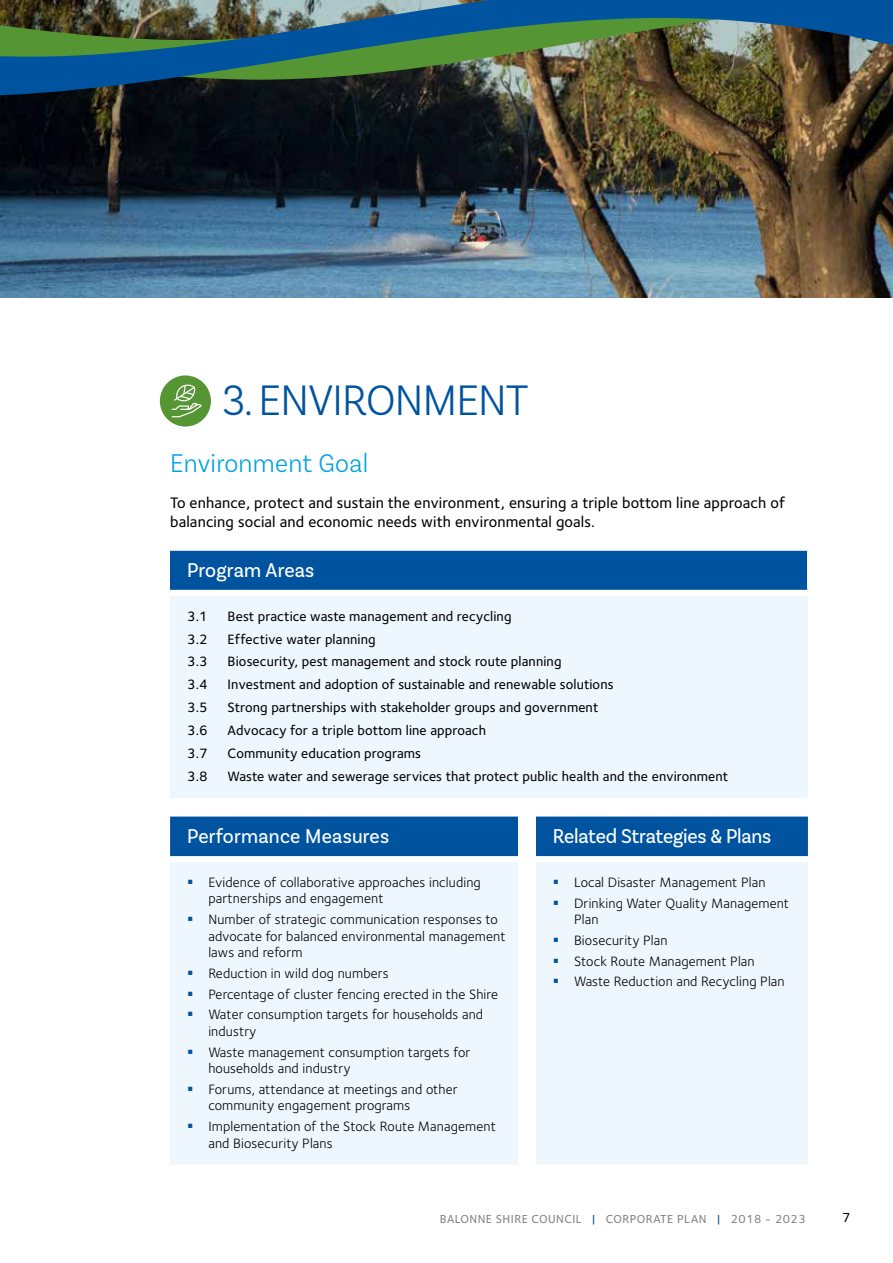
<style>
.page{position:relative;width:893px;height:1263px;background:#fff}
.page>*{position:absolute;margin:0;border:0;box-sizing:border-box;transform-origin:0 0}
.t1{font:300 45px "Basic Sans Narrow";letter-spacing:-.015em;color:#00539f}
.t2{font:300 27px "Basic Sans Narrow";letter-spacing:.01em;color:#00a1e4}
.t3{font:21px "Basic Sans Narrow";color:#fff}
.t4{font:500 15.75px/18.8px "Foundry Sterling";letter-spacing:.01em;color:#000}
.t5{font:14.1px/16.5px "Foundry Sterling";letter-spacing:.01em;color:#000}
.t6{font:500 14.1px "Foundry Sterling";letter-spacing:.01em;color:#000}
.t7{font:500 13.5px "Foundry Sterling";color:#000}
.t8{font:500 12px "Foundry Sterling";letter-spacing:.04em;color:#808285}
.s1{color:#00539f}
</style>
<div class="page">
<img style="left:0;top:125px;width:893px;height:172px">
<div style="left:170px;top:550px;width:637px;height:43px;background:#00539f"></div>
<div style="left:170px;top:593px;width:637px;height:205px;background:#eef7fd"></div>
<hr style="left:170px;top:550px;width:638px;height:1px;background:#fff">
<div style="left:170px;top:590px;width:638px;height:6px;background:#fff"></div>
<div style="left:170px;top:816px;width:638px;height:40px;background:#00539f"></div>
<div style="left:519px;top:816px;width:17px;height:43px;background:#fff"></div>
<div style="left:170px;top:862px;width:638px;height:303px;background:#eef7fd"></div>
<div style="left:519px;top:859px;width:17px;height:306px;background:#fff"></div>
<hr style="left:518px;top:816px;width:1px;height:40px;background:#fff">
<div style="left:160px;top:375px;width:51px;height:52px;background:#559534;border-radius:50%"></div>
<svg style="left:172px;top:384px;width:30px;height:33px"></svg>
<img style="left:0;top:0;width:893px;height:125px">
<h1 class="t1" style="left:222px;top:376px;width:308px">3. ENVIRONMENT</h1>
<h2 class="t2" style="left:170px;top:449px;width:200px">Environment Goal</h2>
<p class="t4" style="left:170px;top:493px;width:616px">To enhance, protect and sustain the environment, ensuring a triple bottom line approach of balancing social and economic needs with environmental goals.</p>
<h3 class="t3" style="left:187px;top:559px;width:129px">Program Areas</h3>
<p class="t6" style="left:187px;top:608px;width:22px">3.1</p>
<p class="t6" style="left:228px;top:608px;width:285px">Best practice waste management and recycling</p>
<p class="t6" style="left:187px;top:630px;width:22px">3.2</p>
<p class="t6" style="left:228px;top:630px;width:150px">Effective water planning</p>
<p class="t6" style="left:187px;top:653px;width:22px">3.3</p>
<p class="t6" style="left:228px;top:653px;width:335px">Biosecurity, pest management and stock route planning</p>
<p class="t6" style="left:187px;top:676px;width:22px">3.4</p>
<p class="t6" style="left:228px;top:676px;width:387px">Investment and adoption of sustainable and renewable solutions</p>
<p class="t6" style="left:187px;top:699px;width:22px">3.5</p>
<p class="t6" style="left:228px;top:699px;width:372px">Strong partnerships with stakeholder groups and government</p>
<p class="t6" style="left:187px;top:722px;width:22px">3.6</p>
<p class="t6" style="left:228px;top:722px;width:260px">Advocacy for a triple bottom line approach</p>
<p class="t6" style="left:187px;top:745px;width:22px">3.7</p>
<p class="t6" style="left:228px;top:745px;width:195px">Community education programs</p>
<p class="t6" style="left:187px;top:768px;width:22px">3.8</p>
<p class="t6" style="left:228px;top:768px;width:502px">Waste water and sewerage services that protect public health and the environment</p>
<h3 class="t3" style="left:187px;top:825px;width:204px">Performance Measures</h3>
<h3 class="t3" style="left:553px;top:825px;width:220px">Related Strategies &amp; Plans</h3>
<p class="t5" style="left:208px;top:874px;width:274px;text-indent:-21px"><span class="s1">▪</span> Evidence of collaborative approaches including partnerships and engagement</p>
<p class="t5" style="left:208px;top:911px;width:299px;text-indent:-21px"><span class="s1">▪</span> Number of strategic communication responses to advocate for balanced environmental management laws and reform</p>
<p class="t5" style="left:187px;top:965px;width:203px"><span class="s1">▪</span> Reduction in wild dog numbers</p>
<p class="t5" style="left:187px;top:985px;width:312px"><span class="s1">▪</span> Percentage of cluster fencing erected in the Shire</p>
<p class="t5" style="left:208px;top:1006px;width:276px;text-indent:-21px"><span class="s1">▪</span> Water consumption targets for households and industry</p>
<p class="t5" style="left:208px;top:1044px;width:264px;text-indent:-21px"><span class="s1">▪</span> Waste management consumption targets for households and industry</p>
<p class="t5" style="left:208px;top:1081px;width:251px;text-indent:-21px"><span class="s1">▪</span> Forums, attendance at meetings and other community engagement programs</p>
<p class="t5" style="left:208px;top:1118px;width:289px;text-indent:-21px"><span class="s1">▪</span> Implementation of the Stock Route Management and Biosecurity Plans</p>
<p class="t5" style="left:553px;top:874px;width:214px"><span class="s1">▪</span> Local Disaster Management Plan</p>
<p class="t5" style="left:574px;top:894px;width:217px;text-indent:-21px"><span class="s1">▪</span> Drinking Water Quality Management<br>Plan</p>
<p class="t5" style="left:553px;top:932px;width:116px"><span class="s1">▪</span> Biosecurity Plan</p>
<p class="t5" style="left:553px;top:952px;width:203px"><span class="s1">▪</span> Stock Route Management Plan</p>
<p class="t5" style="left:553px;top:973px;width:233px"><span class="s1">▪</span> Waste Reduction and Recycling Plan</p>
<p class="t8" style="left:440px;top:1212px;width:368px">BALONNE SHIRE COUNCIL <span class="s1">|</span> CORPORATE PLAN <span class="s1">|</span> 2018 - 2023</p>
<p class="t7" style="left:842px;top:1210px;width:10px">7</p>
</div>
